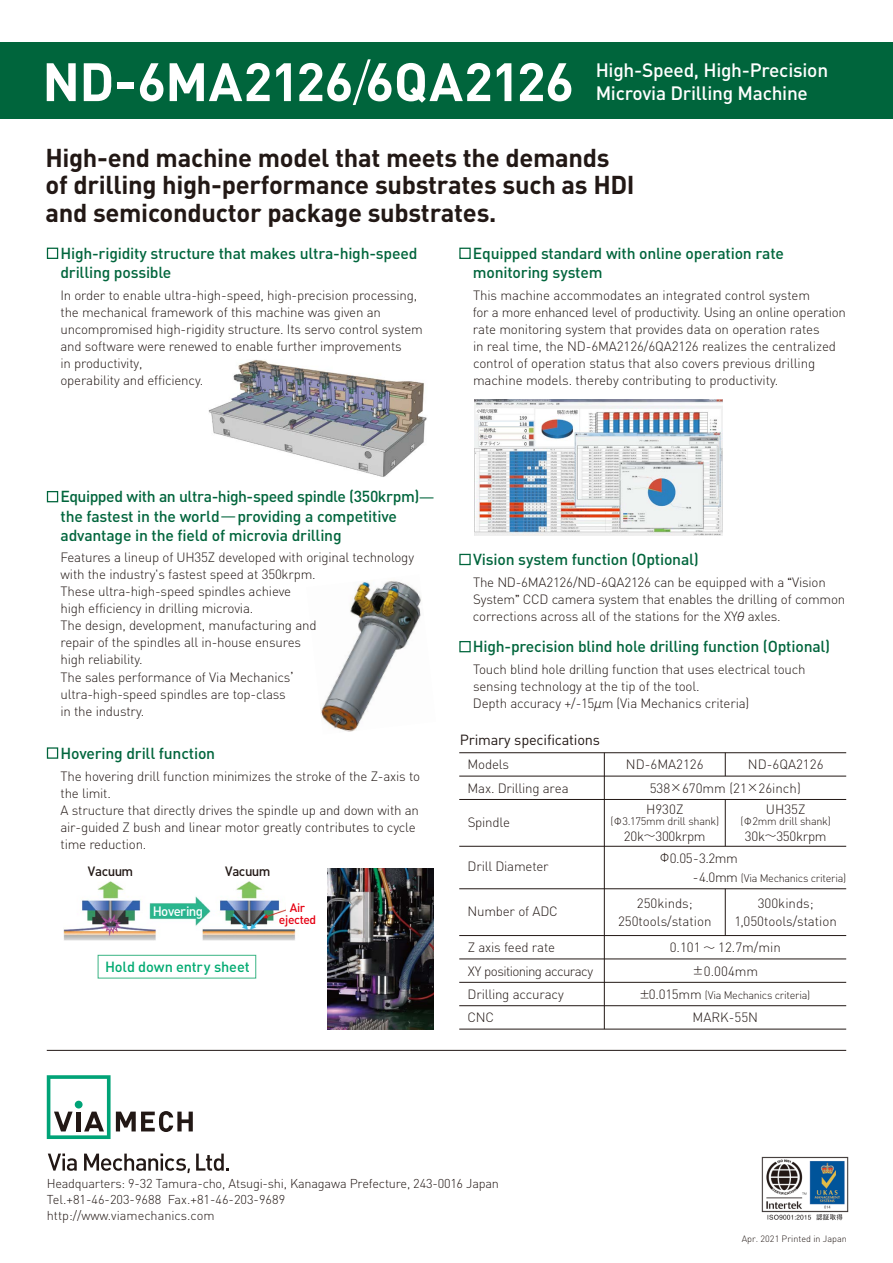
<style>
.page{position:relative;width:893px;height:1263px;background:#fff}
.page>*{position:absolute;margin:0;border:0;box-sizing:border-box;transform-origin:0 0}
.t1{font:700 53.1px "DIN";letter-spacing:-.01em;color:#fff}
.t2{font:700 25.5px/27.6px "DIN";letter-spacing:-.01em;color:#221815}
.t3{font:500 19.2px/23px "DIN";letter-spacing:-.015em;color:#fff}
.t4{font:500 15.75px/19.2px "DIN";letter-spacing:-.015em;color:#00653c}
.t5{font:14.55px "DIN";letter-spacing:-.015em;color:#221815}
.t6{font:500 14.55px "DIN";letter-spacing:-.01em;color:#00aa71}
.t7{font:300 13.35px/17px "DIN";letter-spacing:-.015em;color:#221815}
.t8{font:500 13.35px "DIN";letter-spacing:-.045em;color:#221815}
.t9{font:500 13.35px "DIN";letter-spacing:-.05em;color:#fff}
.t10{font:300 12.75px/15.9px "DIN";letter-spacing:-.015em;color:#221815}
.t11{font:500 12.15px/11.7px "DIN";letter-spacing:-.03em;color:#e60012;text-align:center}
.t12{font:300 11.7px "UD Shin Go Pr 6";color:#221815}
.t13{font:300 10.95px "DIN";letter-spacing:-.03em;color:#221815}
.t14{font:300 9.15px "DIN";color:#221815}
.s1{font-weight:300}
.s2{font-family:"UD Shin Go Pr 6";font-size:11.7px;color:#fff}
.s3{font-family:"UD Shin Go Pr 6";font-size:13.8px}
.s4{font-family:"UD Shin Go Pr 6";font-size:11.7px}
.s5{font-family:"UD Shin Go Pr 6";font-size:9.6px}
.s6{font-family:"DIN";font-size:13.35px}
.s7{font-size:13.35px}
</style>
<div class="page">
<img style="left:321px;top:580px;width:100px;height:152px">
<div style="left:47px;top:491px;width:11px;height:11px;border:1px solid #00653c"></div>
<img style="left:208px;top:360px;width:219px;height:117px">
<div style="left:0;top:43px;width:893px;height:76px;background:#00653c"></div>
<svg style="left:725px;top:753px;width:1px;height:23px"></svg>
<hr style="left:725px;top:799px;width:1px;height:47px;background:#221815">
<hr style="left:725px;top:889px;width:1px;height:46px;background:#221815">
<div style="left:47px;top:248px;width:11px;height:11px;border:1px solid #00653c"></div>
<div style="left:47px;top:747px;width:11px;height:12px;border:1px solid #00653c"></div>
<div style="left:459px;top:554px;width:12px;height:11px;border:1px solid #00653c"></div>
<div style="left:459px;top:641px;width:12px;height:11px;border:1px solid #00653c"></div>
<div style="left:459px;top:248px;width:12px;height:11px;border:1px solid #00653c"></div>
<img style="left:761px;top:1156px;width:88px;height:65px">
<img style="left:474px;top:399px;width:249px;height:136px">
<img style="left:63px;top:881px;width:233px;height:60px">
<svg style="left:286px;top:896px;width:10px;height:21px"></svg>
<hr style="left:47px;top:1050px;width:799px;height:1px;background:#221815">
<svg style="left:47px;top:1075px;width:146px;height:64px"></svg>
<svg style="left:48px;top:1153px;width:29px;height:18px"></svg>
<svg style="left:84px;top:1153px;width:106px;height:20px"></svg>
<svg style="left:196px;top:1153px;width:32px;height:18px"></svg>
<div style="left:98px;top:955px;width:158px;height:23px;border:1px solid #3ab484"></div>
<img style="left:328px;top:868px;width:106px;height:161px">
<hr style="left:604px;top:753px;width:1px;height:276px;background:#221815">
<hr style="left:459px;top:752px;width:387px;height:1px;background:#221815">
<hr style="left:459px;top:776px;width:387px;height:1px;background:#221815">
<hr style="left:459px;top:799px;width:387px;height:1px;background:#221815">
<hr style="left:459px;top:846px;width:387px;height:1px;background:#221815">
<hr style="left:459px;top:888px;width:387px;height:1px;background:#221815">
<hr style="left:459px;top:935px;width:387px;height:1px;background:#221815">
<hr style="left:459px;top:959px;width:387px;height:1px;background:#221815">
<hr style="left:459px;top:982px;width:387px;height:1px;background:#221815">
<hr style="left:459px;top:1005px;width:387px;height:1px;background:#221815">
<hr style="left:459px;top:1029px;width:387px;height:1px;background:#221815">
<h1 class="t1" style="left:42px;top:47px;width:533px">ND-6MA2126<span class="s1">/</span>6QA2126</h1>
<h3 class="t3" style="left:596px;top:58px;width:234px">High-Speed, High-Precision<br>Microvia Drilling Machine</h3>
<h2 class="t2" style="left:45px;top:143px;width:591px">High-end machine model that meets the demands of drilling high-performance substrates such as HDI and semiconductor package substrates.</h2>
<p class="t4" style="left:60px;top:243px;width:358px;text-indent:-14px"><span class="s2">■</span> High-rigidity structure that makes ultra-high-speed drilling possible</p>
<p class="t7" style="left:60px;top:286px;width:364px">In order to enable ultra-high-speed, high-precision processing, the mechanical framework of this machine was given an uncompromised high-rigidity structure. Its servo control system and software were renewed to enable further improvements<br>in productivity,<br>operability and efficiency.</p>
<p class="t4" style="left:473px;top:243px;width:313px;text-indent:-14px"><span class="s2">■</span> Equipped standard with online operation rate monitoring system</p>
<p class="t7" style="left:473px;top:286px;width:374px">This machine accommodates an integrated control system<br>for a more enhanced level of productivity. Using an online operation rate monitoring system that provides data on operation rates<br>in real time, the ND-6MA2126/6QA2126 realizes the centralized control of operation status that also covers previous drilling machine models. thereby contributing to productivity.</p>
<p class="t4" style="left:61px;top:487px;width:374px;text-indent:-14px"><span class="s2">■</span> Equipped with an ultra-high-speed spindle (350krpm)<span class="s3">̶ </span>the fastest in the world<span class="s3">̶</span> providing a competitive advantage in the field of microvia drilling</p>
<p class="t7" style="left:60px;top:549px;width:355px">Features a lineup of UH35Z developed with original technology with the industry's fastest speed at 350krpm.<br>These ultra-high-speed spindles achieve<br>high efficiency in drilling microvia.<br>The design, development, manufacturing and<br>repair of the spindles all in-house ensures<br>high reliability.<br>The sales performance of Via Mechanics<span class="s4">ʼ<br></span>ultra-high-speed spindles are top-class<br>in the industry.</p>
<p class="t4" style="left:47px;top:743px;width:170px"><span class="s2">■</span> Hovering drill function</p>
<p class="t7" style="left:61px;top:767px;width:361px">The hovering drill function minimizes the stroke of the Z-axis to the limit.<br>A structure that directly drives the spindle up and down with an air-guided Z bush and linear motor greatly contributes to cycle time reduction.</p>
<p class="t8" style="left:88px;top:863px;width:47px">Vacuum</p>
<p class="t8" style="left:225px;top:863px;width:47px">Vacuum</p>
<p class="t9" style="left:153px;top:902px;width:52px">Hovering</p>
<p class="t11" style="left:279px;top:901px;width:39px">Air ejected</p>
<p class="t6" style="left:105px;top:957px;width:146px">Hold down entry sheet</p>
<p class="t4" style="left:459px;top:549px;width:241px"><span class="s2">■</span> Vision system function (Optional)</p>
<p class="t7" style="left:473px;top:573px;width:374px">The ND-6MA2126/ND-6QA2126 can be equipped with a <span class="s4">“</span>Vision<br>System<span class="s4">”</span> CCD camera system that enables the drilling of common corrections across all of the stations for the XY<span class="s4">θ</span> axles.</p>
<p class="t4" style="left:459px;top:637px;width:373px"><span class="s2">■</span> High-precision blind hole drilling function (Optional)</p>
<p class="t7" style="left:473px;top:661px;width:334px">Touch blind hole drilling function that uses electrical touch sensing technology at the tip of the tool.<br>Depth accuracy +/-15<span class="s4">μ</span>m (Via Mechanics criteria)</p>
<p class="t5" style="left:460px;top:730px;width:142px">Primary specifications</p>
<p class="t7" style="left:468px;top:753px;width:103px;line-height:23.4px">Models<br>Max. Drilling area</p>
<p class="t7" style="left:468px;top:813px;width:44px">Spindle</p>
<p class="t7" style="left:468px;top:858px;width:83px">Drill Diameter</p>
<p class="t7" style="left:468px;top:903px;width:92px">Number of ADC</p>
<p class="t7" style="left:468px;top:935px;width:127px;line-height:23.4px">Z axis feed rate<br>XY positioning accuracy<br>Drilling accuracy<br>CNC</p>
<p class="t7" style="left:626px;top:756px;width:79px">ND-6MA2126</p>
<p class="t7" style="left:748px;top:756px;width:77px">ND-6QA2126</p>
<p class="t7" style="left:650px;top:779px;width:153px">538<span class="s4">×</span>670mm (21<span class="s4">×</span>26inch)</p>
<p class="t7" style="left:646px;top:801px;width:39px">H930Z</p>
<p class="t13" style="left:610px;top:814px;width:110px">(<span class="s5">Φ</span>3.175mm drill shank)</p>
<p class="t7" style="left:624px;top:827px;width:83px">20k<span class="s4">～</span>300krpm</p>
<p class="t7" style="left:766px;top:801px;width:41px">UH35Z</p>
<p class="t13" style="left:740px;top:814px;width:92px">(<span class="s5">Φ</span>2mm drill shank)</p>
<p class="t7" style="left:745px;top:827px;width:83px">30k<span class="s4">～</span>350krpm</p>
<p class="t12" style="left:616px;top:848px;width:227px">　　　 Φ<span class="s6">0.05-3.2mm</span>　　　 　　　　　</p>
<p class="t13" style="left:604px;top:871px;width:243px"><span class="s4">　　　　　　　</span> <span class="s7">-4.0mm</span> (Via Mechanics criteria)</p>
<p class="t7" style="left:618px;top:894px;width:95px;line-height:18.1px;text-align:center">250kinds;<br>250tools/station</p>
<p class="t7" style="left:734px;top:894px;width:104px;line-height:18.1px;text-align:center">300kinds;<br>1,050tools/station</p>
<p class="t7" style="left:670px;top:936px;width:113px;line-height:23.4px;text-align:center">0.101 <span class="s4">～</span> 12.7m/min <span class="s4">±</span>0.004mm</p>
<p class="t13" style="left:639px;top:988px;width:173px"><span class="s4">±</span><span class="s7">0.015mm</span> (Via Mechanics criteria)</p>
<p class="t7" style="left:692px;top:1009px;width:67px">MARK-55N</p>
<p class="t10" style="left:47px;top:1176px;width:454px">Headquarters: 9-32 Tamura-cho, Atsugi-shi, Kanagawa Prefecture, 243-0016 Japan<br>Tel.+81-46-203-9688 Fax.+81-46-203-9689<br>http://www.viamechanics.com</p>
<p class="t14" style="left:742px;top:1233px;width:107px">Apr. 2021 Printed in Japan</p>
</div>
